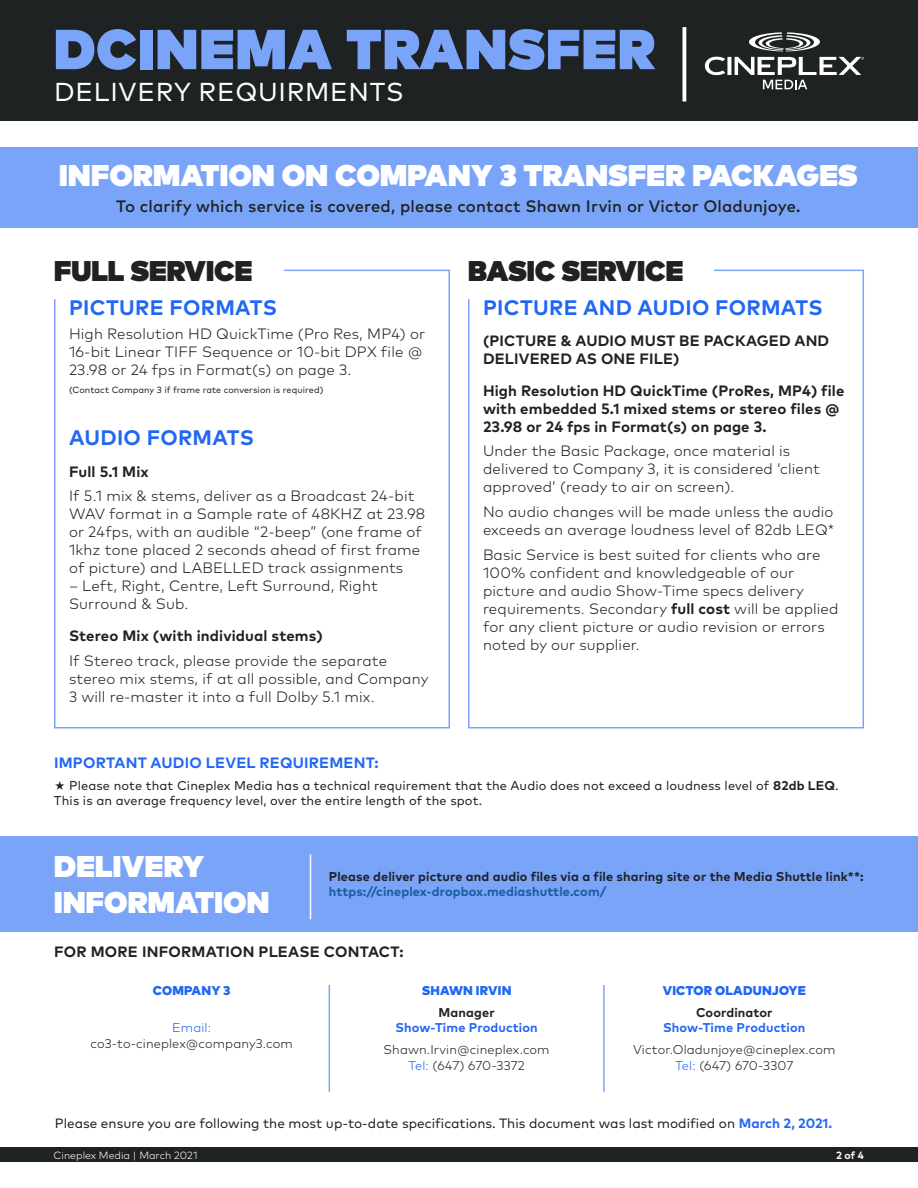
<style>
.page{position:relative;width:918px;height:1188px;background:#fff}
.page>*{position:absolute;margin:0;border:0;box-sizing:border-box;transform-origin:0 0}
.t1{font:900 56.25px "Mark OT";letter-spacing:.03em;color:#7aa4f8}
.Colour_Box_-_H1{font:900 30px "Mark OT";letter-spacing:.015em;color:#fff}
.Colour_Box_-_H1_with{font:900 30px/36px "Mark OT";letter-spacing:.015em;color:#fff}
.White_Box_-_H1{font:900 28.5px "Mark OT";letter-spacing:.005em;color:#1e2223}
.t2{font:25.95px "Mark OT";letter-spacing:.03em;color:#fff}
.White_Box_-_H2{font:700 21px "Mark OT";letter-spacing:.015em;color:#2167f4}
.Colour_Box_-_P{font:500 16.5px "Mark OT";letter-spacing:.01em;color:#1e2223}
.White_Box_-_P{font:300 15px/18px "Mark OT";letter-spacing:.01em;color:#1e2223}
.White_Box_-_H3{font:700 15px/18px "Mark OT";letter-spacing:.01em;color:#1e2223}
.Basic_-_H3{font:700 15px "Mark OT";letter-spacing:.015em;color:#1e2223}
.Basic_-_H2{font:700 15px "Mark OT";letter-spacing:.015em;color:#2167f4}
.t3{font:13.5px "Mark OT";color:#1e2223}
.Basic_-_P{font:12.75px/15.3px "Mark OT";letter-spacing:.01em;color:#1e2223}
.Contact_-_P{font:300 12.75px/15.3px "Mark OT";letter-spacing:.01em;color:#1e2223;text-align:center}
.Basic_-_P-2{font:700 12.75px/15.3px "Mark OT";letter-spacing:.01em;color:#1e2223}
.Contact_-_H3{font:700 12.75px "Mark OT";letter-spacing:.01em;color:#2167f4}
.Contact_-_H1{font:900 12.75px "Mark OT";letter-spacing:.015em;color:#2167f4}
.Contact_-_H2{font:700 12.75px "Mark OT";letter-spacing:.01em;color:#1e2223}
.t4{font:300 10.5px "Mark OT";color:#fff}
.t5{font:700 10.5px "Mark OT";color:#fff}
.Basic_-_Note{font:9px "Mark OT";letter-spacing:.01em;color:#1e2223}
.s1{font-weight:700}
.s2{color:#175d9e}
.s3{color:#2167f4}
.s4{font-weight:700;color:#2167f4}
</style>
<div class="page">
<div style="left:0;top:0;width:918px;height:122px;background:#1e2223"></div>
<svg style="left:682px;top:27px;width:4px;height:75px"></svg>
<svg style="left:749px;top:32px;width:71px;height:19px"></svg>
<svg style="left:705px;top:57px;width:159px;height:32px"></svg>
<div style="left:0;top:1148px;width:918px;height:14px;background:#1e2223"></div>
<div style="left:0;top:147px;width:918px;height:81px;background:#7aa4f8"></div>
<div style="left:0;top:836px;width:918px;height:96px;background:#7aa4f8"></div>
<hr style="left:329px;top:985px;width:1px;height:107px;background:#7aa4f8">
<hr style="left:603px;top:985px;width:2px;height:107px;background:#7aa4f8">
<div style="left:54px;top:270px;width:396px;height:458px;border:2px solid #7aa4f8"></div>
<div style="left:468px;top:270px;width:396px;height:458px;border:2px solid #7aa4f8"></div>
<div style="left:54px;top:243px;width:230px;height:55px;background:#fff"></div>
<div style="left:468px;top:243px;width:246px;height:55px;background:#fff"></div>
<hr style="left:310px;top:854px;width:1px;height:65px;background:#fff">
<h1 class="t1" style="left:54px;top:11px;width:602px">DCINEMA TRANSFER</h1>
<h3 class="t2" style="left:54px;top:75px;width:351px">DELIVERY REQUIRMENTS</h3>
<p class="Colour_Box_-_H1" style="left:59px;top:155px;width:800px">INFORMATION ON COMPANY 3 TRANSFER PACKAGES</p>
<p class="Colour_Box_-_P" style="left:116px;top:196px;width:686px">To clarify which service is covered, please contact Shawn Irvin or Victor Oladunjoye.</p>
<p class="White_Box_-_H1" style="left:54px;top:252px;width:200px">FULL SERVICE</p>
<p class="White_Box_-_H2" style="left:69px;top:294px;width:209px">PICTURE FORMATS</p>
<p class="White_Box_-_P" style="left:69px;top:325px;width:358px">High Resolution HD QuickTime (Pro Res, MP4) or<br>16-bit Linear TIFF Sequence or 10-bit DPX file @<br>23.98 or 24 fps in Format(s) on page 3.</p>
<p class="Basic_-_Note" style="left:69px;top:384px;width:256px">(Contact Company 3 if frame rate conversion is required)</p>
<p class="White_Box_-_H2" style="left:69px;top:424px;width:187px">AUDIO FORMATS</p>
<p class="White_Box_-_H3" style="left:69px;top:462px;width:81px">Full 5.1 Mix</p>
<p class="White_Box_-_P" style="left:69px;top:487px;width:358px">If 5.1 mix &amp; stems, deliver as a Broadcast 24-bit WAV format in a Sample rate of 48KHZ at 23.98 or 24fps, with an audible “2-beep” (one frame of 1khz tone placed 2 seconds ahead of first frame of picture) and LABELLED track assignments</p>
<p class="White_Box_-_P" style="left:69px;top:577px;width:310px">– Left, Right, Centre, Left Surround, Right<br>Surround &amp; Sub.</p>
<p class="White_Box_-_H3" style="left:69px;top:626px;width:255px">Stereo Mix (with individual stems)</p>
<p class="White_Box_-_P" style="left:69px;top:651px;width:361px">If Stereo track, please provide the separate stereo mix stems, if at all possible, and Company<br>3 will re-master it into a full Dolby 5.1 mix.</p>
<p class="White_Box_-_H1" style="left:468px;top:252px;width:217px">BASIC SERVICE</p>
<p class="White_Box_-_H2" style="left:483px;top:294px;width:341px">PICTURE AND AUDIO FORMATS</p>
<p class="White_Box_-_H3" style="left:483px;top:331px;width:348px">(PICTURE &amp; AUDIO MUST BE PACKAGED AND<br>DELIVERED AS ONE FILE)</p>
<p class="White_Box_-_H3" style="left:483px;top:381px;width:363px">High Resolution HD QuickTime (ProRes, MP4) file with embedded 5.1 mixed stems or stereo files @<br>23.98 or 24 fps in Format(s) on page 3.</p>
<p class="White_Box_-_P" style="left:483px;top:442px;width:338px">Under the Basic Package, once material is delivered to Company 3, it is considered ‘client approved’ (ready to air on screen).</p>
<p class="White_Box_-_P" style="left:483px;top:503px;width:353px">No audio changes will be made unless the audio exceeds an average loudness level of 82db LEQ*</p>
<p class="White_Box_-_P" style="left:483px;top:546px;width:357px">Basic Service is best suited for clients who are 100% confident and knowledgeable of our picture and audio Show-Time specs delivery requirements. Secondary <span class="s1">full cost</span> will be applied for any client picture or audio revision or errors noted by our supplier.</p>
<p class="Basic_-_H2" style="left:54px;top:753px;width:326px">IMPORTANT AUDIO LEVEL REQUIREMENT:</p>
<p class="Basic_-_P" style="left:54px;top:778px;width:786px">⭑ Please note that Cineplex Media has a technical requirement that the Audio does not exceed a loudness level of <span class="s1">82db LEQ</span>.<br>This is an average frequency level, over the entire length of the spot.</p>
<p class="Colour_Box_-_H1_with" style="left:54px;top:847px;width:217px">DELIVERY<br>INFORMATION</p>
<p class="Basic_-_P-2" style="left:329px;top:869px;width:536px">Please deliver picture and audio files via a file sharing site or the Media Shuttle link**: <span class="s2">https://cineplex-dropbox.mediashuttle.com/</span></p>
<p class="Basic_-_H3" style="left:54px;top:942px;width:351px">FOR MORE INFORMATION PLEASE CONTACT:</p>
<p class="Contact_-_H1" style="left:153px;top:982px;width:79px">COMPANY 3</p>
<p class="Contact_-_P" style="left:91px;top:1020px;width:204px"><span class="s3">Email: </span>co3-to-cineplex@company3.com</p>
<p class="Contact_-_H1" style="left:422px;top:982px;width:91px">SHAWN IRVIN</p>
<p class="Contact_-_H2" style="left:439px;top:1004px;width:58px">Manager</p>
<p class="Contact_-_H3" style="left:396px;top:1020px;width:144px">Show-Time Production</p>
<p class="Contact_-_P" style="left:384px;top:1042px;width:168px">Shawn.Irvin@cineplex.com<br><span class="s3">Tel:</span> (647) 670-3372</p>
<p class="Contact_-_H1" style="left:663px;top:982px;width:145px">VICTOR OLADUNJOYE</p>
<p class="Contact_-_H2" style="left:696px;top:1004px;width:78px">Coordinator</p>
<p class="Contact_-_H3" style="left:663px;top:1020px;width:144px">Show-Time Production</p>
<p class="Contact_-_P" style="left:633px;top:1042px;width:204px">Victor.Oladunjoye@cineplex.com<br><span class="s3">Tel:</span> (647) 670-3307</p>
<p class="t3" style="left:55px;top:1115px;width:779px">Please ensure you are following the most up-to-date specifications. This document was last modified on <span class="s4">March 2, 2021.</span></p>
<p class="t4" style="left:53px;top:1149px;width:146px">Cineplex Media | March 2021</p>
<p class="t5" style="left:836px;top:1148px;width:29px">2 of 4</p>
</div>
